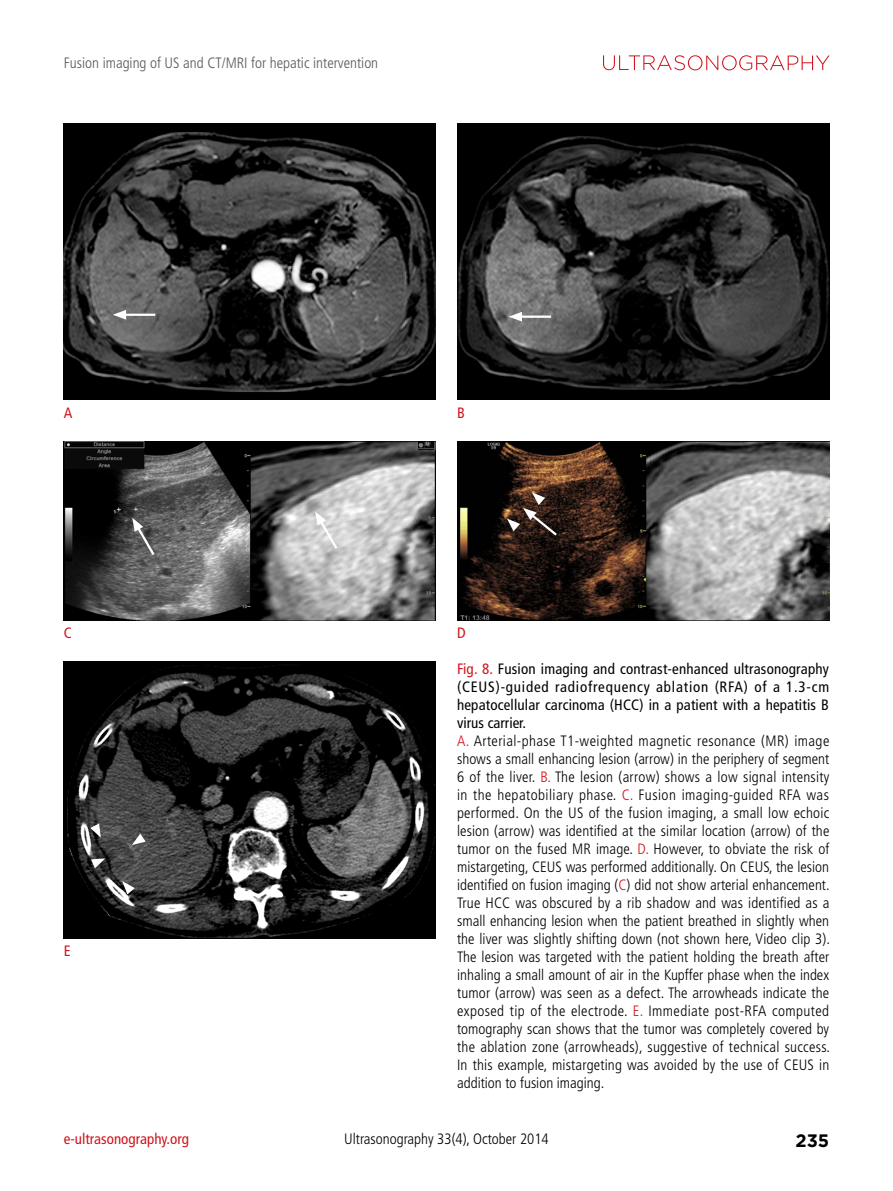
<style>
.page{position:relative;width:893px;height:1191px;background:#fff}
.page>*{position:absolute;margin:0;border:0;box-sizing:border-box;transform-origin:0 0}
.t1{font:700 18px "Gotham";color:#000}
.t2{font:300 condensed 15px/18px "Frutiger LT Std";letter-spacing:.01em;color:#000}
.t3{font:300 condensed 15px "Frutiger LT Std";color:#5a5757}
.t4{font:condensed 15px "Frutiger LT Std";color:#d0131c}
.s1{font-weight:400;color:#d0131c}
.s2{font-weight:400}
.s3{color:#d0131c}
</style>
<div class="page">
<svg style="left:603px;top:55px;width:226px;height:15px"></svg>
<img style="left:64px;top:123px;width:372px;height:277px">
<img style="left:457px;top:123px;width:372px;height:277px">
<img style="left:64px;top:441px;width:372px;height:179px">
<img style="left:457px;top:441px;width:372px;height:179px">
<img style="left:64px;top:661px;width:372px;height:277px">
<hr style="left:122px;top:314px;width:33px;height:2px;background:#fff">
<svg style="left:113px;top:310px;width:13px;height:10px"></svg>
<svg style="left:132px;top:517px;width:25px;height:40px"></svg>
<svg style="left:315px;top:511px;width:24px;height:40px"></svg>
<svg style="left:507px;top:492px;width:52px;height:46px;background:#4b3931"></svg>
<hr style="left:518px;top:315px;width:33px;height:3px;background:#fff">
<svg style="left:509px;top:312px;width:13px;height:9px"></svg>
<svg style="left:122px;top:881px;width:13px;height:13px"></svg>
<svg style="left:90px;top:823px;width:11px;height:14px"></svg>
<svg style="left:132px;top:833px;width:14px;height:12px"></svg>
<svg style="left:91px;top:858px;width:14px;height:10px"></svg>
<p class="t3" style="left:64px;top:54px;width:316px">Fusion imaging of US and CT/MRI for hepatic intervention</p>
<p class="t4" style="left:64px;top:404px;width:10px">A</p>
<p class="t4" style="left:457px;top:404px;width:9px">B</p>
<p class="t4" style="left:64px;top:624px;width:10px">C</p>
<p class="t4" style="left:457px;top:624px;width:10px">D</p>
<p class="t2" style="left:457px;top:660px;width:374px"><span class="s1">Fig. 8.</span> <span class="s2">Fusion imaging and contrast-enhanced ultrasonography (CEUS)-guided radiofrequency ablation (RFA) of a 1.3-cm hepatocellular carcinoma (HCC) in a patient with a hepatitis B virus carrier.<br></span><span class="s3">A.</span> Arterial-phase T1-weighted magnetic resonance (MR) image shows a small enhancing lesion (arrow) in the periphery of segment 6 of the liver. <span class="s3">B.</span> The lesion (arrow) shows a low signal intensity in the hepatobiliary phase. <span class="s3">C.</span> Fusion imaging-guided RFA was performed. On the US of the fusion imaging, a small low echoic lesion (arrow) was identified at the similar location (arrow) of the tumor on the fused MR image. <span class="s3">D.</span> However, to obviate the risk of mistargeting, CEUS was performed additionally. On CEUS, the lesion identified on fusion imaging (<span class="s3">C</span>) did not show arterial enhancement.<br>True HCC was obscured by a rib shadow and was identified as a small enhancing lesion when the patient breathed in slightly when the liver was slightly shifting down (not shown here, Video clip 3).<br>The lesion was targeted with the patient holding the breath after inhaling a small amount of air in the Kupffer phase when the index tumor (arrow) was seen as a defect. The arrowheads indicate the exposed tip of the electrode. <span class="s3">E.</span> Immediate post-RFA computed tomography scan shows that the tumor was completely covered by the ablation zone (arrowheads), suggestive of technical success.<br>In this example, mistargeting was avoided by the use of CEUS in addition to fusion imaging.</p>
<p class="t4" style="left:64px;top:942px;width:8px">E</p>
<p class="t4" style="left:64px;top:1130px;width:127px">e-ultrasonography.org</p>
<p class="t2" style="left:344px;top:1130px;width:206px">Ultrasonography 33(4), October 2014</p>
<p class="t1" style="left:795px;top:1130px;width:35px">235</p>
</div>
